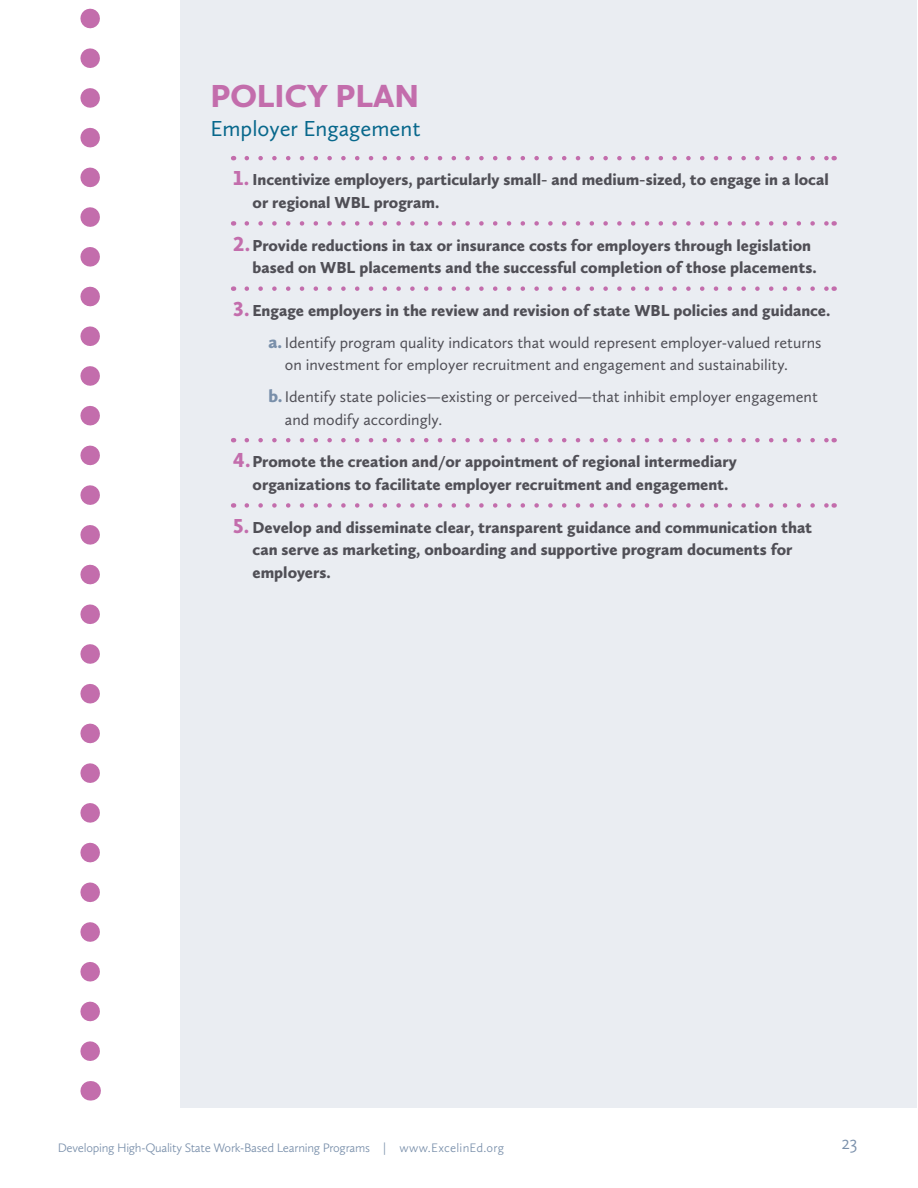
<style>
.page{position:relative;width:918px;height:1188px;background:#fff}
.page>*{position:absolute;margin:0;border:0;box-sizing:border-box;transform-origin:0 0}
.t1{font:900 33px "Calluna Sans";color:#c36dac}
.t2{font:22.5px "Calluna Sans";color:#08688c}
.t3{font:300 19.5px "Calluna Sans";color:#798faa}
.t4{font:900 16.5px/22.5px "Calluna Sans";color:#504f56}
.t5{font:16.05px/22.2px "Calluna Sans";color:#504f56}
.t6{font:300 12.75px "Calluna Sans";letter-spacing:-.02em;color:#798faa}
.s1{font-size:21px;color:#c36dac}
.s2{font-weight:900;font-size:18px;color:#798faa}
</style>
<div class="page">
<div style="left:1px;top:0;width:916px;height:1108px;background:#eaedf2"></div>
<div style="left:1px;top:0;width:178px;height:1108px;background:#fff"></div>
<svg style="left:90px;top:1081px;width:1px;height:20px"></svg>
<svg style="left:80px;top:8px;width:20px;height:1043px"></svg>
<svg style="left:247px;top:156px;width:580px;height:4px"></svg>
<svg style="left:247px;top:221px;width:580px;height:5px"></svg>
<svg style="left:247px;top:286px;width:580px;height:5px"></svg>
<svg style="left:247px;top:438px;width:580px;height:4px"></svg>
<svg style="left:247px;top:503px;width:580px;height:5px"></svg>
<h1 class="t1" style="left:211px;top:76px;width:210px">POLICY PLAN</h1>
<h2 class="t2" style="left:211px;top:115px;width:211px">Employer Engagement</h2>
<p class="t4" style="left:253px;top:168px;width:578px;text-indent:-19px"><span class="s1">1.</span> Incentivize employers, particularly small- and medium-sized, to engage in a local or regional WBL program.</p>
<p class="t4" style="left:253px;top:233px;width:566px;text-indent:-19px"><span class="s1">2.</span>Provide reductions in tax or insurance costs for employers through legislation based on WBL placements and the successful completion of those placements.</p>
<p class="t4" style="left:233px;top:299px;width:599px"><span class="s1">3.</span> Engage employers in the review and revision of state WBL policies and guidance.</p>
<p class="t5" style="left:285px;top:331px;width:538px;text-indent:-16px"><span class="s2">a.</span> Identify program quality indicators that would represent employer-valued returns on investment for employer recruitment and engagement and sustainability.</p>
<p class="t5" style="left:285px;top:386px;width:534px;text-indent:-17px"><span class="s2">b.</span> Identify state policies—existing or perceived—that inhibit employer engagement and modify accordingly.</p>
<p class="t4" style="left:253px;top:450px;width:486px;text-indent:-19px"><span class="s1">4.</span>Promote the creation and/or appointment of regional intermediary organizations to facilitate employer recruitment and engagement.</p>
<p class="t4" style="left:253px;top:515px;width:561px;text-indent:-19px"><span class="s1">5.</span> Develop and disseminate clear, transparent guidance and communication that can serve as marketing, onboarding and supportive program documents for employers.</p>
<p class="t6" style="left:58px;top:1140px;width:448px">Developing High-Quality State Work-Based Learning Programs | www.ExcelinEd.org</p>
<p class="t3" style="left:841px;top:1130px;width:18px">23</p>
</div>
